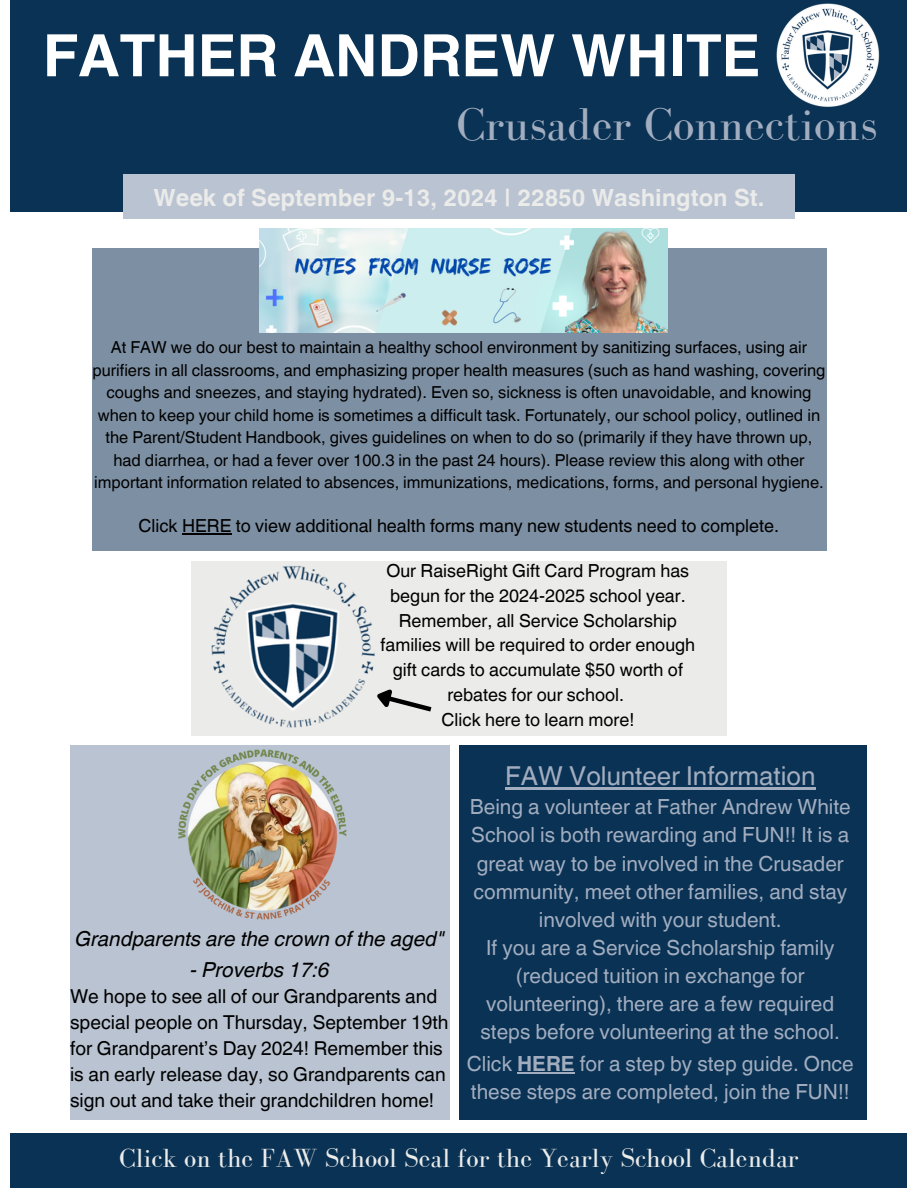
<style>
.page{position:relative;width:918px;height:1188px;background:#fff}
.page>*{position:absolute;margin:0;border:0;box-sizing:border-box;transform-origin:0 0}
.t1{font:700 58.35px "Helvetica World";color:#fff}
.t2{font:47.25px "Bodoni FLF";color:#a2adbf}
.t3{font:27px "Bodoni FLF";color:#ebebea}
.t4{font:26.1px "Helvetica World";color:#a2adbf}
.t5{font:700 23.7px "Helvetica World";color:#ebebea}
.t6{font:20.85px/28.2px "Helvetica World";color:#a2adbf;text-align:center}
.t7{font:italic 20.7px "Helvetica World";color:#000}
.t8{font:19.2px/25.8px "Helvetica World";color:#000}
.t9{font:18px/24.8px "Helvetica World";color:#000;text-align:center}
.t10{font:16.5px/22.5px "Helvetica World";color:#000;text-align:center}
.s1{font-weight:700}
</style>
<div class="page">
<div style="left:459px;top:746px;width:408px;height:374px;background:#093254"></div>
<div style="left:70px;top:746px;width:380px;height:374px;background:#b9c3d1"></div>
<div style="left:11px;top:0;width:896px;height:212px;background:#093254"></div>
<div style="left:123px;top:174px;width:672px;height:45px;background:#b9c3d1"></div>
<div style="left:92px;top:248px;width:734px;height:303px;background:#7d8fa2"></div>
<div style="left:11px;top:1133px;width:896px;height:55px;background:#093254"></div>
<img style="left:260px;top:229px;width:407px;height:103px">
<img style="left:776px;top:3px;width:104px;height:104px">
<img style="left:178px;top:749px;width:169px;height:171px">
<div style="left:192px;top:561px;width:534px;height:174px;background:#ebebea"></div>
<img style="left:211px;top:566px;width:164px;height:162px">
<hr style="left:182px;top:533px;width:49px;height:1px;background:#000">
<hr style="left:505px;top:787px;width:310px;height:3px;background:#a2adbf">
<hr style="left:517px;top:1072px;width:58px;height:1px;background:#a2adbf">
<svg style="left:369px;top:679px;width:63px;height:36px"></svg>
<p class="t1" style="left:43px;top:8px;width:719px">FATHER ANDREW WHITE</p>
<p class="t2" style="left:456px;top:99px;width:422px">Crusader Connections</p>
<p class="t5" style="left:154px;top:179px;width:612px">Week of September 9-13, 2024 | 22850 Washington St.</p>
<p class="t10" style="left:92px;top:336px;width:735px">At FAW we do our best to maintain a healthy school environment by sanitizing surfaces, using air purifiers in all classrooms, and emphasizing proper health measures (such as hand washing, covering coughs and sneezes, and staying hydrated). Even so, sickness is often unavoidable, and knowing when to keep your child home is sometimes a difficult task. Fortunately, our school policy, outlined in the Parent/Student Handbook, gives guidelines on when to do so (primarily if they have thrown up, had diarrhea, or had a fever over 100.3 in the past 24 hours). Please review this along with other important information related to absences, immunizations, medications, forms, and personal hygiene.</p>
<p class="t9" style="left:138px;top:513px;width:642px">Click HERE to view additional health forms many new students need to complete.</p>
<h5 class="t9" style="left:381px;top:559px;width:316px">Our RaiseRight Gift Card Program has begun for the 2024-2025 school year.<br>Remember, all Service Scholarship families will be required to order enough gift cards to accumulate $50 worth of rebates for our school.</h5>
<h3 class="t9" style="left:442px;top:707px;width:194px">Click here to learn more!</h3>
<h5 class="t7" style="left:75px;top:922px;width:371px">Grandparents are the crown of the aged"</h5>
<h5 class="t7" style="left:190px;top:953px;width:141px">- Proverbs 17:6</h5>
<h5 class="t8" style="left:70px;top:984px;width:380px">We hope to see all of our Grandparents and special people on Thursday, September 19th for Grandparent’s Day 2024! Remember this is an early release day, so Grandparents can sign out and take their grandchildren home!</h5>
<p class="t4" style="left:505px;top:761px;width:312px">FAW Volunteer Information</p>
<p class="t6" style="left:470px;top:793px;width:382px">Being a volunteer at Father Andrew White School is both rewarding and FUN!! It is a great way to be involved in the Crusader community, meet other families, and stay involved with your student.<br>If you are a Service Scholarship family (reduced tuition in exchange for volunteering), there are a few required steps before volunteering at the school.</p>
<p class="t6" style="left:467px;top:1050px;width:389px;text-align:left">Click <span class="s1">HERE</span> for a step by step guide. Once these steps are completed, join the FUN!!</p>
<p class="t3" style="left:119px;top:1143px;width:681px">Click on the FAW School Seal for the Yearly School Calendar</p>
</div>
